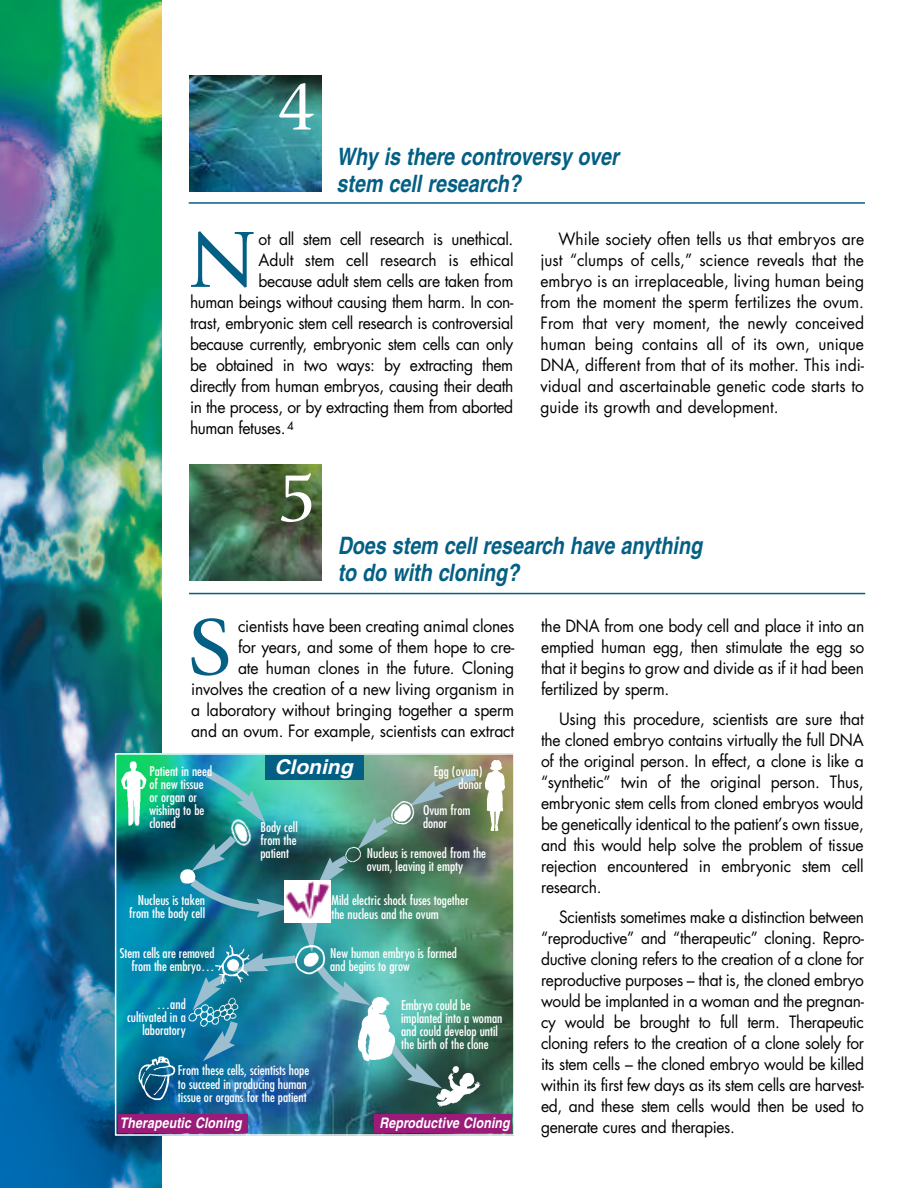
<style>
.page{position:relative;width:918px;height:1188px;background:#fff}
.page>*{position:absolute;margin:0;border:0;box-sizing:border-box;transform-origin:0 0}
.t1{font:83.1px "Giovanni";color:#045f84;scale:1.05 1}
.t2{font:72px "Giovanni";color:#fff}
.t3{font:italic 700 condensed 24px/27px "Helvetica";color:#045f84}
.t4{font:italic 700 20.4px "Helvetica";color:#fff}
.t5{font:16.5px/21px "Futura";letter-spacing:-.015em;color:#000;text-align:justify;scale:.95 1}
.t6{font:16.5px/21px "Futura";letter-spacing:-.015em;color:#000;text-align:justify;scale:.94 1}
.t7{font:italic 700 condensed 14.55px "Helvetica";letter-spacing:.01em;color:#fff}
.t8{font:condensed 13.05px/13px "Futura";color:#fff}
</style>
<div class="page">
<img style="left:190px;top:464px;width:132px;height:116px">
<img style="left:189px;top:76px;width:132px;height:116px">
<hr style="left:189px;top:202px;width:676px;height:2px;background:#045f84">
<hr style="left:189px;top:593px;width:676px;height:1px;background:#045f84">
<img style="left:0;top:0;width:161px;height:1188px">
<img style="left:118px;top:756px;width:394px;height:377px">
<div style="left:115px;top:753px;width:400px;height:383px;border:2px solid #fff"></div>
<img style="left:182px;top:766px;width:302px;height:322px">
<div style="left:265px;top:755px;width:99px;height:24px;background:#045f84"></div>
<img style="left:486px;top:760px;width:18px;height:70px">
<img style="left:133px;top:1055px;width:44px;height:48px">
<img style="left:339px;top:844px;width:24px;height:20px">
<img style="left:384px;top:792px;width:40px;height:40px">
<img style="left:210px;top:942px;width:43px;height:47px">
<img style="left:284px;top:880px;width:46px;height:43px">
<img style="left:436px;top:1065px;width:44px;height:42px">
<img style="left:292px;top:941px;width:37px;height:37px">
<img style="left:121px;top:761px;width:27px;height:65px">
<img style="left:214px;top:805px;width:52px;height:55px">
<img style="left:359px;top:998px;width:36px;height:63px">
<img style="left:177px;top:865px;width:21px;height:22px">
<img style="left:186px;top:993px;width:55px;height:37px">
<div style="left:374px;top:1114px;width:138px;height:19px;background:#9a1c78"></div>
<div style="left:118px;top:1114px;width:130px;height:19px;background:#9a1c78"></div>
<h2 class="t2" style="left:277px;top:78px;width:42px">4</h2>
<h3 class="t3" style="left:337px;top:146px;width:284px">Why is there controversy over stem cell research?</h3>
<h1 class="t1" style="left:188px;top:227px;width:66px">N</h1>
<p class="t5" style="left:259px;top:230px;width:270px">ot all stem cell research is unethical.</p>
<p class="t5" style="left:259px;top:251px;width:270px">Adult stem cell research is ethical</p>
<p class="t5" style="left:259px;top:272px;width:270px">because adult stem cells are taken from</p>
<p class="t5" style="left:190px;top:293px;width:342px">human beings without causing them harm. In con-</p>
<p class="t5" style="left:190px;top:314px;width:342px">trast, embryonic stem cell research is controversial</p>
<p class="t5" style="left:190px;top:335px;width:342px">because currently, embryonic stem cells can only</p>
<p class="t5" style="left:190px;top:356px;width:342px">be obtained in two ways: by extracting them</p>
<p class="t5" style="left:190px;top:377px;width:342px">directly from human embryos, causing their death</p>
<p class="t5" style="left:190px;top:398px;width:342px">in the process, or by extracting them from aborted</p>
<p class="t5" style="left:190px;top:419px;width:111px">human fetuses. <sup>4</sup></p>
<h2 class="t2" style="left:277px;top:469px;width:42px">5</h2>
<p class="t5" style="left:541px;top:230px;width:342px;text-indent:18px">While society often tells us that embryos are just “clumps of cells,” science reveals that the embryo is an irreplaceable, living human being from the moment the sperm fertilizes the ovum.<br>From that very moment, the newly conceived human being contains all of its own, unique DNA, different from that of its mother. This indi&shy;vidual and ascertainable genetic code starts to guide its growth and development.</p>
<h3 class="t3" style="left:338px;top:534px;width:366px">Does stem cell research have anything to do with cloning?</h3>
<h1 class="t1" style="left:188px;top:615px;width:43px">S</h1>
<p class="t5" style="left:191px;top:617px;width:342px;text-align:right">cientists have been creating animal clones<br>for years, and some of them hope to cre-<br>ate human clones in the future. Cloning involves the creation of a new living organism in a laboratory without bringing together a sperm and an ovum. For example, scientists can extract</p>
<p class="t5" style="left:541px;top:617px;width:342px">the DNA from one body cell and place it into an emptied human egg, then stimulate the egg so that it begins to grow and divide as if it had been fertilized by sperm.</p>
<p class="t5" style="left:541px;top:710px;width:341px;text-indent:18px">Using this procedure, scientists are sure that the cloned embryo contains virtually the full DNA of the original person. In effect, a clone is like a “synthetic” twin of the original person. Thus, embryonic stem cells from cloned embryos would be genetically identical to the patient’s own tissue, and this would help solve the problem of tissue rejection encountered in embryonic stem cell research.</p>
<p class="t6" style="left:541px;top:908px;width:345px;text-indent:18px">Scientists sometimes make a distinction between “reproductive” and “therapeutic” cloning. Repro&shy;ductive cloning refers to the creation of a clone for reproductive purposes – that is, the cloned embryo would be implanted in a woman and the pregnan&shy;cy would be brought to full term. Therapeutic cloning refers to the creation of a clone solely for its stem cells – the cloned embryo would be killed within its first few days as its stem cells are harvest&shy;ed, and these stem cells would then be used to generate cures and therapies.</p>
<p class="t4" style="left:274px;top:758px;width:80px">Cloning</p>
<p class="t8" style="left:149px;top:765px;width:64px">Patient in need of new tissue or organ or wishing to be cloned</p>
<p class="t8" style="left:434px;top:765px;width:50px;text-align:right">Egg (ovum) donor</p>
<p class="t8" style="left:423px;top:805px;width:49px">Ovum from donor</p>
<p class="t8" style="left:367px;top:847px;width:121px">Nucleus is removed from the ovum, leaving it empty</p>
<p class="t8" style="left:260px;top:821px;width:39px;text-align:justify">Body cell from the patient</p>
<p class="t8" style="left:129px;top:894px;width:78px;text-align:right">Nucleus is taken from the body cell</p>
<p class="t8" style="left:331px;top:895px;width:139px">Mild electric shock fuses together the nucleus and the ovum</p>
<p class="t8" style="left:330px;top:947px;width:128px">New human embryo is formed and begins to grow</p>
<p class="t8" style="left:120px;top:948px;width:96px;text-align:right">Stem cells are removed from the embryo…</p>
<p class="t8" style="left:127px;top:998px;width:60px;text-align:right">…and cultivated in a laboratory</p>
<p class="t8" style="left:401px;top:999px;width:103px">Embryo could be implanted into a woman and could develop until the birth of the clone</p>
<p class="t8" style="left:178px;top:1065px;width:133px">From these cells, scientists hope to succeed in producing human tissue or organs for the patient</p>
<p class="t7" style="left:120px;top:1117px;width:123px">Therapeutic Cloning</p>
<p class="t7" style="left:379px;top:1117px;width:132px">Reproductive Cloning</p>
</div>
